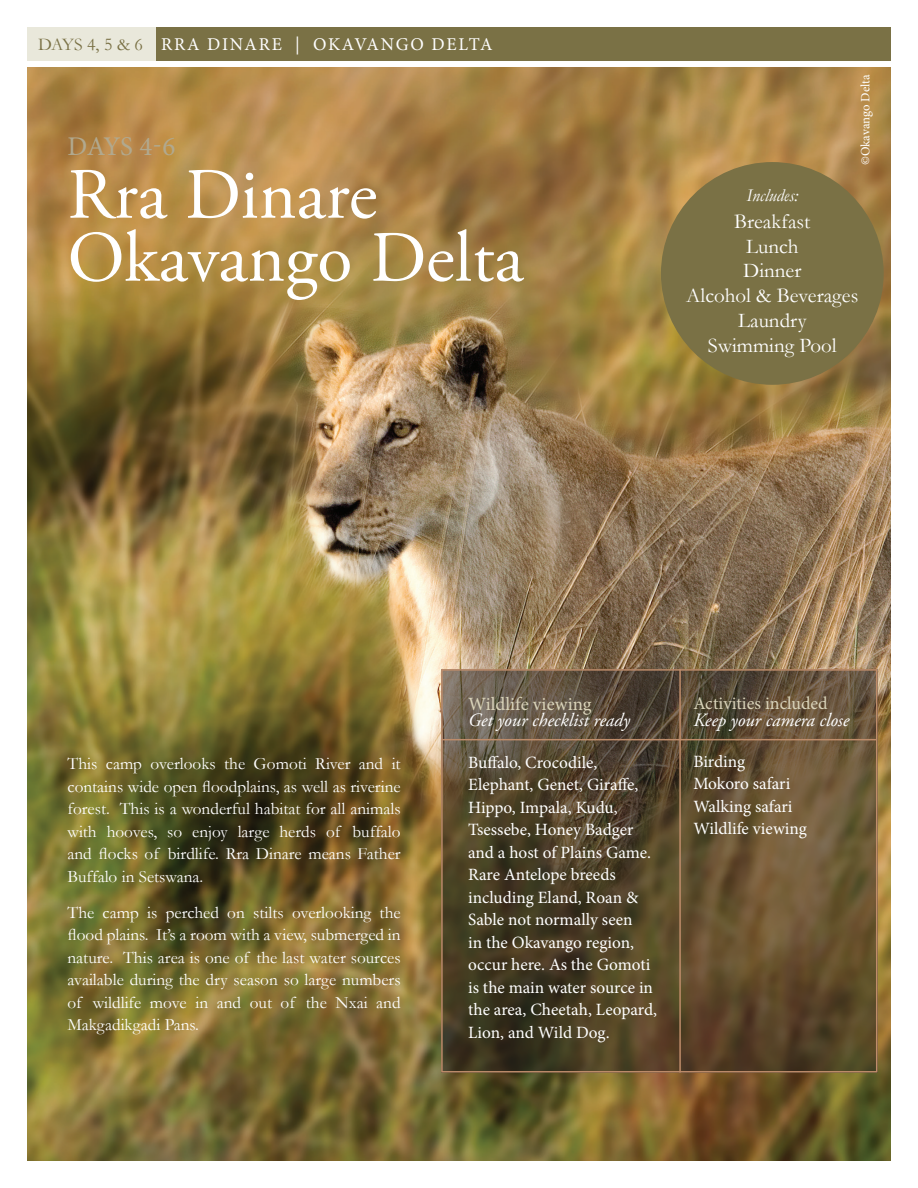
<style>
.page{position:relative;width:918px;height:1188px;background:#fff}
.page>*{position:absolute;margin:0;border:0;box-sizing:border-box;transform-origin:0 0}
.t1{font:72px/63px "Adobe Garamond Pro";color:#fff}
.t2{font:27px "Minion Pro";color:#b1a98f}
.body{font:21px "Garamond";color:#fff}
.t3{font:italic 18.75px "Adobe Garamond Pro";color:#fff}
.body-2{font:18.75px "Minion Pro";color:#dad4ba}
.t4{font:18px "Minion Pro";letter-spacing:.09em;color:#fff}
.t5{font:18px "Minion Pro";color:#dad4ba}
.body-3{font:italic 18px "Garamond";color:#fff}
.body-4{font:17.25px/22.5px "Garamond";color:#fff;text-align:justify}
.body-5{font:17.25px/22.5px "Minion Pro";color:#fff}
.Flight_info{font:12.75px "Minion Pro";letter-spacing:-.01em;color:#fff}
.s1{font-family:"Garamond";color:#7a7145}
</style>
<div class="page">
<div style="left:27px;top:27px;width:864px;height:34px;background:#7a7145"></div>
<div style="left:27px;top:27px;width:129px;height:34px;background:#e9e8db"></div>
<img style="left:27px;top:68px;width:864px;height:1093px">
<svg style="left:444px;top:669px;width:434px;height:404px"></svg>
<div style="left:441px;top:669px;width:436px;height:404px;border:2px solid #be8c6a"></div>
<hr style="left:441px;top:739px;width:435px;height:1px;background:#be8c6a">
<hr style="left:679px;top:669px;width:2px;height:404px;background:#be8c6a">
<div style="left:661px;top:162px;width:223px;height:223px;background:#7a7145;border-radius:50%"></div>
<p class="t4" style="left:38px;top:33px;width:456px"><span class="s1">DAYS 4, 5 &amp; 6</span> RRA DINARE | OKAVANGO DELTA</p>
<p class="t2" style="left:68px;top:128px;width:109px">DAYS 4-6</p>
<p class="t1" style="left:68px;top:166px;width:458px">Rra Dinare<br>Okavango Delta</p>
<p class="Flight_info" style="left:857px;top:165px;width:93px;rotate:-90deg">©Okavango Delta</p>
<p class="body-3" style="left:746px;top:183px;width:53px">Includes:</p>
<p class="body" style="left:734px;top:207px;width:78px">Breakfast</p>
<p class="body" style="left:746px;top:232px;width:54px">Lunch</p>
<p class="body" style="left:743px;top:257px;width:60px">Dinner</p>
<p class="body" style="left:686px;top:281px;width:174px">Alcohol &amp; Beverages</p>
<p class="body" style="left:738px;top:306px;width:70px">Laundry</p>
<p class="body" style="left:708px;top:331px;width:130px">Swimming Pool</p>
<p class="body-4" style="left:68px;top:752px;width:335px">This camp overlooks the Gomoti River and it contains wide open floodplains, as well as riverine forest. This is a wonderful habitat for all animals with hooves, so enjoy large herds of buffalo and flocks of birdlife. Rra Dinare means Father Buffalo in Setswana.</p>
<p class="body-4" style="left:68px;top:901px;width:335px">The camp is perched on stilts overlooking the flood plains. It’s a room with a view, submerged in nature. This area is one of the last water sources available during the dry season so large numbers of wildlife move in and out of the Nxai and Makgadikgadi Pans.</p>
<p class="body-2" style="left:468px;top:691px;width:125px">Wildlife viewing</p>
<p class="t3" style="left:468px;top:709px;width:163px">Get your checklist ready</p>
<p class="body-5" style="left:468px;top:751px;width:190px">Buffalo, Crocodile,<br>Elephant, Genet, Giraffe,<br>Hippo, Impala, Kudu,<br>Tsessebe, Honey Badger and a host of Plains Game.<br>Rare Antelope breeds including Eland, Roan &amp;<br>Sable not normally seen<br>in the Okavango region, occur here. As the Gomoti is the main water source in the area, Cheetah, Leopard,<br>Lion, and Wild Dog.</p>
<p class="t5" style="left:693px;top:691px;width:136px">Activities included</p>
<p class="t3" style="left:693px;top:709px;width:157px">Keep your camera close</p>
<p class="body-5" style="left:693px;top:750px;width:53px">Birding</p>
<p class="body-5" style="left:693px;top:773px;width:98px">Mokoro safari</p>
<p class="body-5" style="left:693px;top:795px;width:101px">Walking safari</p>
<p class="body-5" style="left:693px;top:818px;width:115px">Wildlife viewing</p>
</div>
